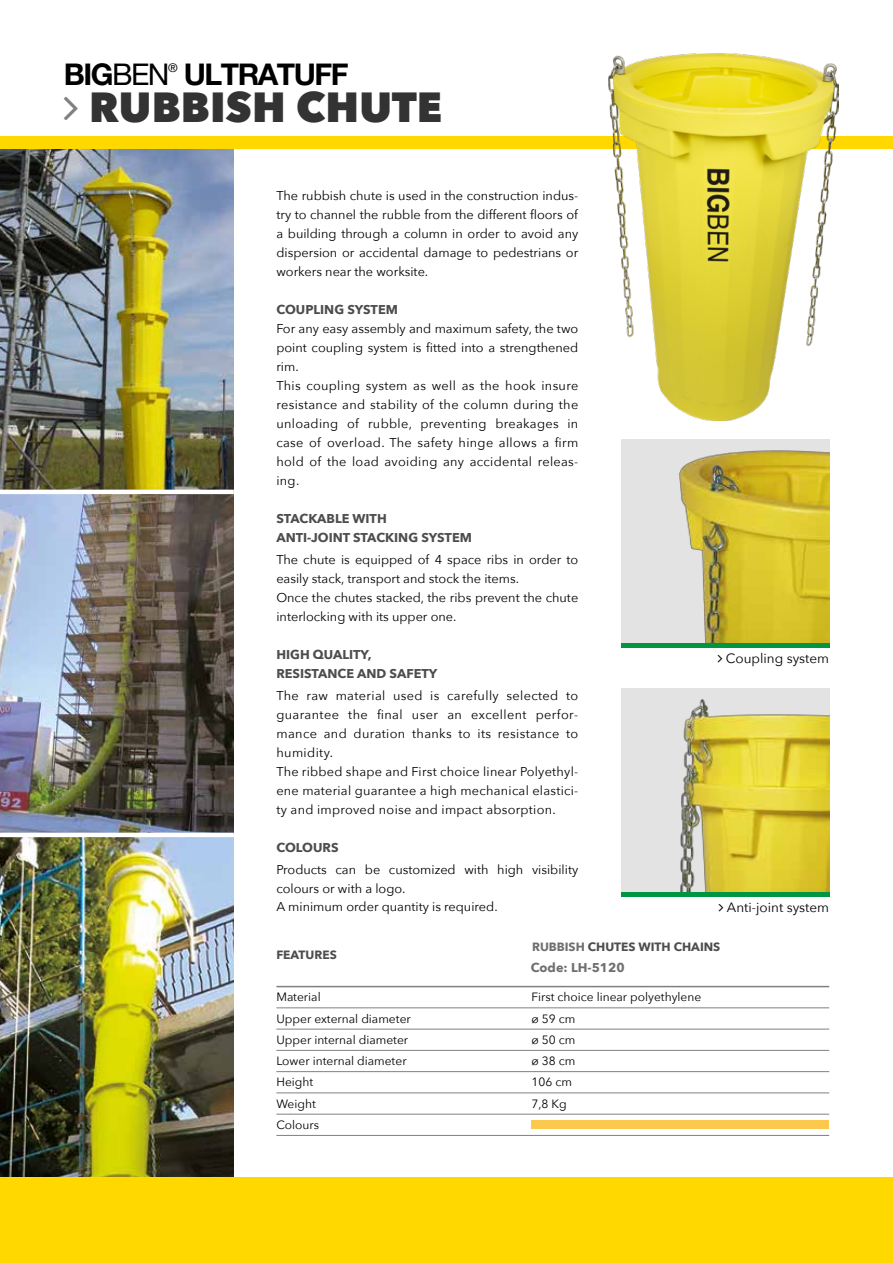
<style>
.page{position:relative;width:893px;height:1263px;background:#fff}
.page>*{position:absolute;margin:0;border:0;box-sizing:border-box;transform-origin:0 0}
.t1{font:800 42px "Avenir Next";letter-spacing:.005em;color:#333}
.t2{font:700 30px "Helvetica Neue LT Pro";letter-spacing:-.05em;color:#000}
.t3{font:13.5px "Avenir Next";color:#000}
.t4{font:12.75px/18.9px "Avenir Next";letter-spacing:.02em;color:#000}
.t5{font:12.75px/18.9px "Avenir Next";color:#000}
.t6{font:700 12.75px/18.9px "Avenir Next";color:#4d4d4d}
.t7{font:700 12.75px "Avenir Next";color:#6f6f6e}
.t8{font:12px "Avenir Next";color:#000}
.t9{font:700 12px "Avenir Next";color:#4d4d4d}
.t10{font:12px "Helvetica Neue LT Pro";color:#000}
.s1{font-weight:400}
.s2{color:#6f6f6e}
</style>
<div class="page">
<img style="left:0;top:149px;width:234px;height:1029px">
<div style="left:621px;top:439px;width:208px;height:206px;background:#e3e3e3"></div>
<img style="left:679px;top:450px;width:150px;height:193px">
<hr style="left:621px;top:643px;width:208px;height:4px;background:#009641">
<div style="left:621px;top:688px;width:208px;height:206px;background:#e3e3e3"></div>
<img style="left:680px;top:699px;width:149px;height:193px">
<hr style="left:621px;top:892px;width:208px;height:4px;background:#009641">
<hr style="left:0;top:490px;width:234px;height:4px;background:#fff">
<hr style="left:0;top:833px;width:234px;height:4px;background:#fff">
<div style="left:531px;top:1120px;width:298px;height:9px;background:#fcc84d"></div>
<hr style="left:276px;top:986px;width:553px;height:1px;background:#808080">
<hr style="left:276px;top:1007px;width:553px;height:1px;background:#808080">
<hr style="left:276px;top:1029px;width:553px;height:1px;background:#808080">
<hr style="left:276px;top:1050px;width:553px;height:1px;background:#808080">
<hr style="left:276px;top:1071px;width:553px;height:1px;background:#808080">
<hr style="left:276px;top:1093px;width:553px;height:1px;background:#808080">
<hr style="left:276px;top:1114px;width:553px;height:1px;background:#808080">
<hr style="left:276px;top:1135px;width:553px;height:1px;background:#808080">
<div style="left:0;top:136px;width:893px;height:13px;background:#ffd800"></div>
<div style="left:0;top:1178px;width:893px;height:85px;background:#ffd800"></div>
<img style="left:608px;top:53px;width:230px;height:367px">
<h2 class="t2" style="left:64px;top:56px;width:107px">BIG<span class="s1">BEN</span></h2>
<p class="t10" style="left:168px;top:60px;width:11px">®</p>
<h2 class="t2" style="left:184px;top:56px;width:166px">ULTRATUFF</h2>
<h1 class="t1" style="left:89px;top:81px;width:354px">RUBBISH CHUTE</h1>
<p class="t4" style="left:276px;top:186px;width:303px;text-align:justify">The rubbish chute is used in the construction indus&shy;try to channel the rubble from the different floors of a building through a column in order to avoid any dispersion or accidental damage to pedestrians or workers near the worksite.</p>
<p class="t6" style="left:276px;top:300px;width:123px">COUPLING SYSTEM</p>
<p class="t4" style="left:276px;top:319px;width:303px">For any easy assembly and maximum safety, the two point coupling system is fitted into a strengthened rim.<br>This coupling system as well as the hook insure resistance and stability of the column during the unloading of rubble, preventing breakages in case of overload. The safety hinge allows a firm hold of the load avoiding any accidental releas&shy;ing.</p>
<p class="t6" style="left:276px;top:509px;width:197px">STACKABLE WITH<br>ANTI-JOINT STACKING SYSTEM</p>
<p class="t5" style="left:276px;top:549px;width:303px">The chute is equipped of 4 space ribs in order to easily stack, transport and stock the items.<br>Once the chutes stacked, the ribs prevent the chute interlocking with its upper one.</p>
<p class="t6" style="left:276px;top:645px;width:162px">HIGH QUALITY,<br>RESISTANCE AND SAFETY</p>
<p class="t4" style="left:276px;top:685px;width:303px">The raw material used is carefully selected to guarantee the final user an excellent perfor&shy;mance and duration thanks to its resistance to humidity.<br>The ribbed shape and First choice linear Polyethyl&shy;ene material guarantee a high mechanical elastici&shy;ty and improved noise and impact absorption.</p>
<p class="t6" style="left:276px;top:837px;width:64px">COLOURS</p>
<p class="t5" style="left:276px;top:859px;width:303px">Products can be customized with high visibility colours or with a logo.<br>A minimum order quantity is required.</p>
<p class="t3" style="left:726px;top:647px;width:105px">Coupling system</p>
<p class="t3" style="left:727px;top:896px;width:104px">Anti-joint system</p>
<p class="t9" style="left:276px;top:944px;width:62px">FEATURES</p>
<p class="t9" style="left:532px;top:937px;width:190px"><span class="s2">RUBBISH</span> CHUTES WITH CHAINS</p>
<p class="t7" style="left:531px;top:957px;width:95px">Code: LH-5120</p>
<p class="t8" style="left:276px;top:987px;width:46px">Material</p>
<p class="t8" style="left:531px;top:987px;width:171px">First choice linear polyethylene</p>
<p class="t8" style="left:276px;top:1008px;width:136px">Upper external diameter</p>
<p class="t8" style="left:531px;top:1008px;width:45px">ø 59 cm</p>
<p class="t8" style="left:276px;top:1029px;width:133px">Upper internal diameter</p>
<p class="t8" style="left:531px;top:1029px;width:45px">ø 50 cm</p>
<p class="t8" style="left:276px;top:1051px;width:132px">Lower internal diameter</p>
<p class="t8" style="left:531px;top:1051px;width:45px">ø 38 cm</p>
<p class="t8" style="left:276px;top:1072px;width:38px">Height</p>
<p class="t8" style="left:531px;top:1072px;width:42px">106 cm</p>
<p class="t8" style="left:276px;top:1093px;width:41px">Weight</p>
<p class="t8" style="left:531px;top:1093px;width:37px">7,8 Kg</p>
<p class="t8" style="left:276px;top:1114px;width:44px">Colours</p>
</div>
